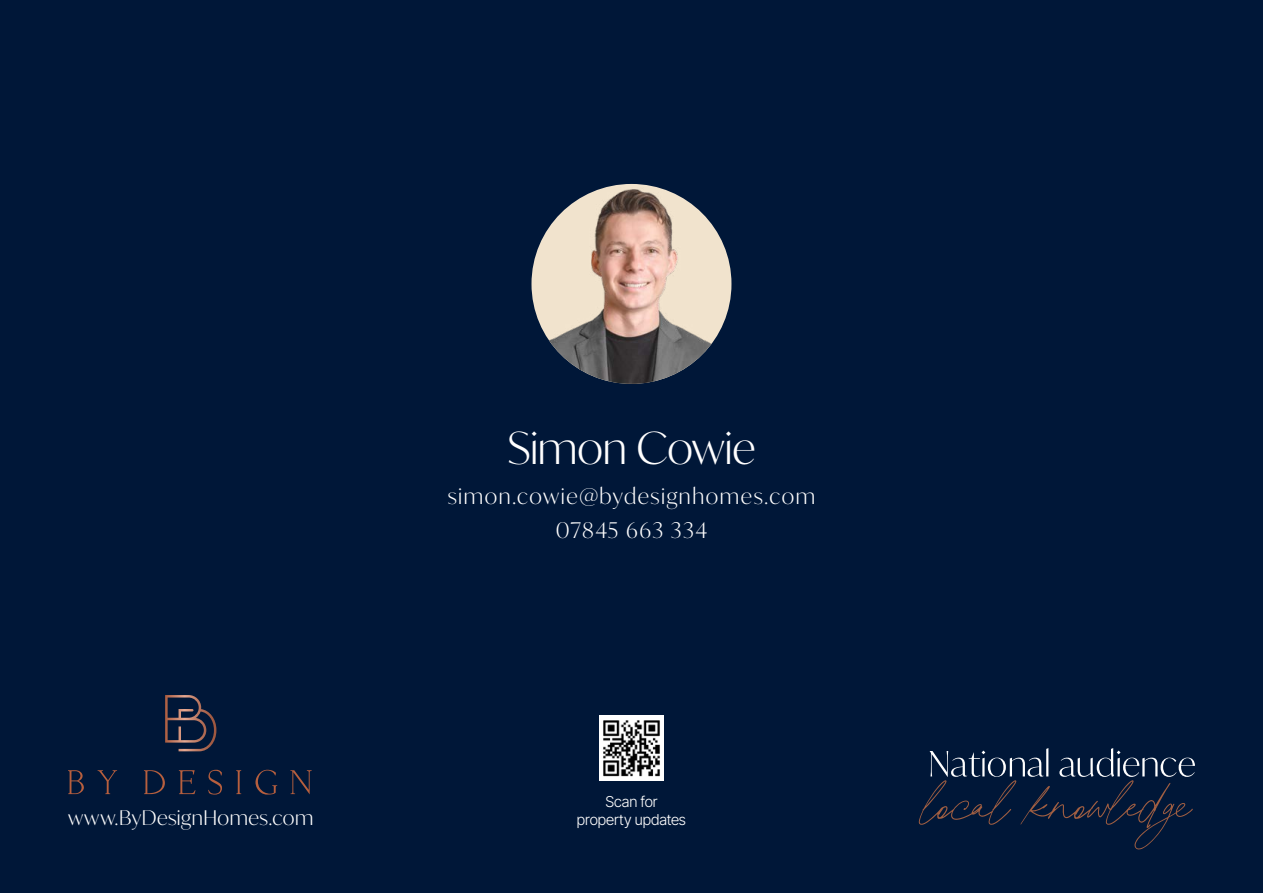
<style>
.page{position:relative;width:1263px;height:893px;background:#001738}
.page>*{position:absolute;margin:0;border:0;box-sizing:border-box;transform-origin:0 0}
.t1{font:300 44.1px "Ivy Mode";letter-spacing:-.01em;color:#fff}
.t2{font:300 21.6px/33.5px "Ivy Mode";letter-spacing:.07em;color:#fff;text-align:center}
.t3{font:300 20.25px "Ivy Mode";letter-spacing:.025em;color:#fff}
.t4{font:15px/18px "Inter";letter-spacing:-.045em;color:#fff;text-align:center}
</style>
<div class="page">
<img style="left:531px;top:187px;width:200px;height:197px">
<svg style="left:165px;top:695px;width:51px;height:56px"></svg>
<svg style="left:179px;top:770px;width:17px;height:24px"></svg>
<svg style="left:98px;top:770px;width:19px;height:24px"></svg>
<svg style="left:144px;top:770px;width:21px;height:24px"></svg>
<svg style="left:68px;top:770px;width:16px;height:24px"></svg>
<svg style="left:290px;top:770px;width:22px;height:24px"></svg>
<svg style="left:208px;top:770px;width:14px;height:25px"></svg>
<svg style="left:236px;top:770px;width:5px;height:24px"></svg>
<svg style="left:255px;top:770px;width:22px;height:25px"></svg>
<svg style="left:919px;top:748px;width:276px;height:101px"></svg>
<img style="left:599px;top:716px;width:65px;height:64px">
<p class="t3" style="left:68px;top:804px;width:247px">www.ByDesignHomes.com</p>
<h1 class="t1" style="left:507px;top:418px;width:250px">Simon Cowie</h1>
<p class="t2" style="left:448px;top:479px;width:369px">simon.cowie@bydesignhomes.com<br>07845 663 334</p>
<p class="t4" style="left:577px;top:792px;width:111px">Scan for property updates</p>
</div>
